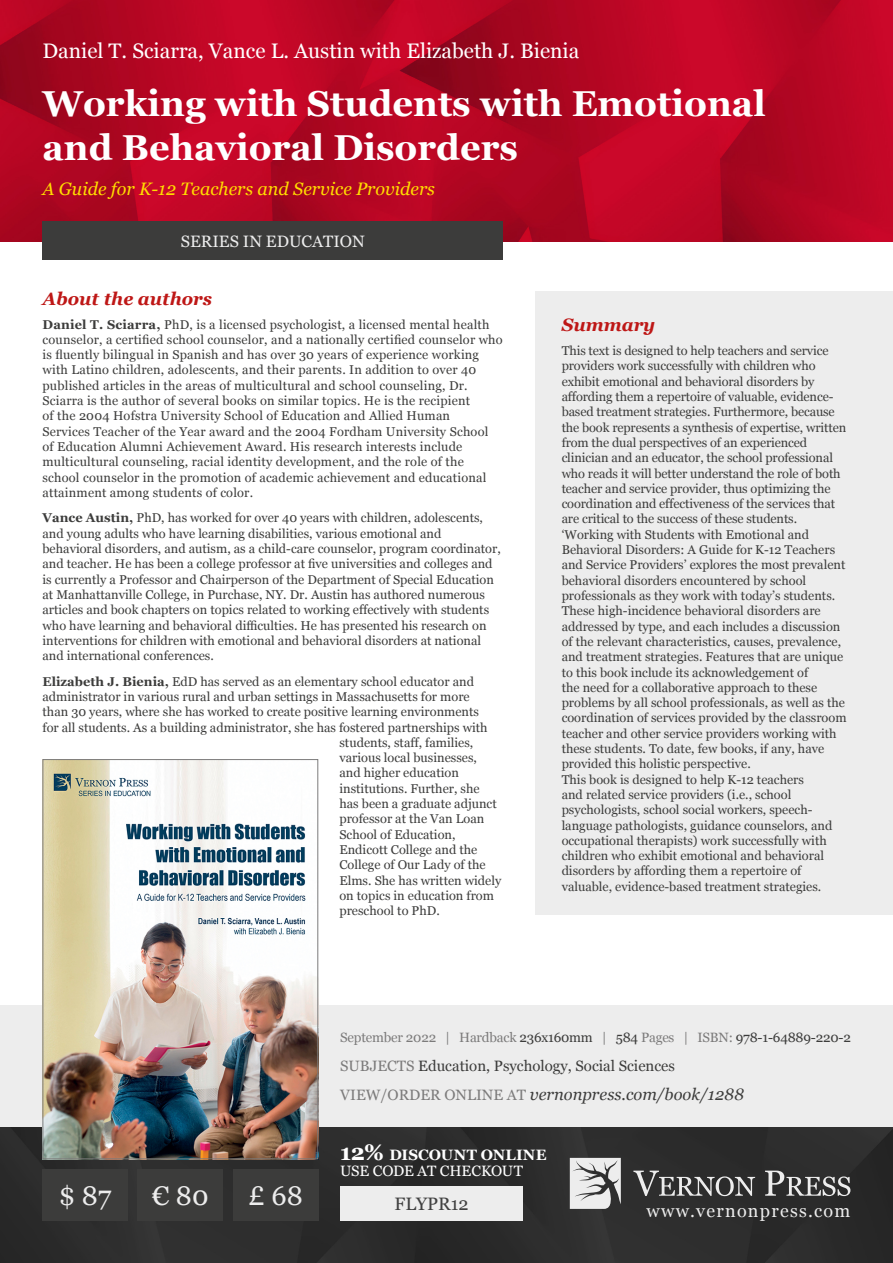
<style>
.page{position:relative;width:893px;height:1263px;background:#fff}
.page>*{position:absolute;margin:0;border:0;box-sizing:border-box;transform-origin:0 0}
.t1{font:700 36px/43.2px "Georgia";color:#fff}
.t2{font:27px "Georgia";color:#ededed}
.t3{font:21px "Georgia";color:#fff}
.t4{font:italic 18px "Georgia";color:#fd0}
.t5{font:italic 700 18px "Georgia";color:#be1716}
.t6{font:18px "Georgia";letter-spacing:.07em;color:#ededed}
.t7{font:18px "Georgia";color:#404040}
.t8{font:italic 16.5px "Georgia";color:#3c3c3b}
.t9{font:16.5px "Georgia";color:#ededed}
.t10{font:15px "Georgia";color:#3c3c3b}
.t11{font:15px/16.5px "Georgia";letter-spacing:-.015em;color:#fff}
.t12{font:13.5px "Georgia";letter-spacing:-.015em;color:#7c7b7b}
.t13{font:12.75px/15.3px "Georgia";color:#3c3c3b}
.s1{font-weight:700}
.s2{color:#3c3c3b}
.s3{color:#7c7b7b}
.s4{font-style:normal;font-size:15px;color:#7c7b7b}
.s5{font-weight:700;font-size:22.5px}
</style>
<div class="page">
<img style="left:0;top:0;width:893px;height:242px">
<div style="left:0;top:1127px;width:893px;height:136px;background:#2d2d2d"></div>
<svg style="left:633px;top:1170px;width:122px;height:26px"></svg>
<svg style="left:765px;top:1170px;width:85px;height:26px"></svg>
<svg style="left:570px;top:1158px;width:51px;height:51px"></svg>
<div style="left:43px;top:1169px;width:85px;height:51px;background:#3c3c3b"></div>
<div style="left:138px;top:1169px;width:85px;height:51px;background:#3c3c3b"></div>
<div style="left:233px;top:1169px;width:85px;height:51px;background:#3c3c3b"></div>
<div style="left:340px;top:1186px;width:183px;height:34px;background:#ededed"></div>
<div style="left:535px;top:291px;width:358px;height:624px;background:#ededed"></div>
<div style="left:43px;top:221px;width:460px;height:38px;background:#3c3c3b"></div>
<div style="left:0;top:1005px;width:893px;height:122px;background:#ededed"></div>
<img style="left:45px;top:761px;width:271px;height:396px">
<div style="left:43px;top:759px;width:275px;height:400px;border:1px solid #7c7b7b"></div>
<h3 class="t3" style="left:43px;top:36px;width:538px">Daniel T. Sciarra, Vance L. Austin with Elizabeth J. Bienia</h3>
<h1 class="t1" style="left:43px;top:81px;width:725px">Working with Students with Emotional and Behavioral Disorders</h1>
<h3 class="t4" style="left:43px;top:175px;width:394px">A Guide for K-12 Teachers and Service Providers</h3>
<p class="t9" style="left:181px;top:229px;width:185px">SERIES IN EDUCATION</p>
<h3 class="t5" style="left:43px;top:285px;width:171px">About the authors</h3>
<p class="t13" style="left:43px;top:316px;width:462px"><span class="s1">Daniel T. Sciarra,</span> PhD, is a licensed psychologist, a licensed mental health counselor, a certified school counselor, and a nationally certified counselor who is fluently bilingual in Spanish and has over 30 years of experience working with Latino children, adolescents, and their parents. In addition to over 40 published articles in the areas of multicultural and school counseling, Dr.<br>Sciarra is the author of several books on similar topics. He is the recipient<br>of the 2004 Hofstra University School of Education and Allied Human<br>Services Teacher of the Year award and the 2004 Fordham University School of Education Alumni Achievement Award. His research interests include multicultural counseling, racial identity development, and the role of the school counselor in the promotion of academic achievement and educational attainment among students of color.</p>
<p class="t13" style="left:43px;top:510px;width:460px"><span class="s1">Vance Austin,</span> PhD, has worked for over 40 years with children, adolescents, and young adults who have learning disabilities, various emotional and behavioral disorders, and autism, as a child-care counselor, program coordinator, and teacher. He has been a college professor at five universities and colleges and is currently a Professor and Chairperson of the Department of Special Education at Manhattanville College, in Purchase, NY. Dr. Austin has authored numerous articles and book chapters on topics related to working effectively with students who have learning and behavioral difficulties. He has presented his research on interventions for children with emotional and behavioral disorders at national and international conferences.</p>
<p class="t13" style="left:43px;top:673px;width:433px"><span class="s1">Elizabeth J. Bienia,</span> EdD has served as an elementary school educator and</p>
<p class="t13" style="left:43px;top:688px;width:429px">administrator in various rural and urban settings in Massachusetts for more</p>
<p class="t13" style="left:43px;top:704px;width:438px">than 30 years, where she has worked to create positive learning environments</p>
<p class="t13" style="left:43px;top:719px;width:447px">for all students. As a building administrator, she has fostered partnerships with</p>
<p class="t13" style="left:339px;top:734px;width:135px">students, staff, families,</p>
<p class="t13" style="left:339px;top:749px;width:139px">various local businesses,</p>
<p class="t13" style="left:339px;top:765px;width:121px">and higher education</p>
<p class="t13" style="left:339px;top:780px;width:142px">institutions. Further, she</p>
<p class="t13" style="left:339px;top:795px;width:159px">has been a graduate adjunct</p>
<p class="t13" style="left:339px;top:811px;width:146px">professor at the Van Loan</p>
<p class="t13" style="left:339px;top:826px;width:118px">School of Education,</p>
<p class="t13" style="left:339px;top:841px;width:140px">Endicott College and the</p>
<p class="t13" style="left:339px;top:857px;width:148px">College of Our Lady of the</p>
<p class="t13" style="left:339px;top:872px;width:163px">Elms. She has written widely</p>
<p class="t13" style="left:339px;top:887px;width:156px">on topics in education from</p>
<p class="t13" style="left:339px;top:902px;width:102px">preschool to PhD.</p>
<h3 class="t5" style="left:562px;top:312px;width:95px">Summary</h3>
<p class="t13" style="left:562px;top:343px;width:286px">This text is designed to help teachers and service providers work successfully with children who exhibit emotional and behavioral disorders by affording them a repertoire of valuable, evidence&shy;based treatment strategies. Furthermore, because the book represents a synthesis of expertise, written from the dual perspectives of an experienced clinician and an educator, the school professional who reads it will better understand the role of both teacher and service provider, thus optimizing the coordination and effectiveness of the services that are critical to the success of these students. ‘Working with Students with Emotional and Behavioral Disorders: A Guide for K-12 Teachers and Service Providers’ explores the most prevalent behavioral disorders encountered by school professionals as they work with today’s students.<br>These high-incidence behavioral disorders are addressed by type, and each includes a discussion of the relevant characteristics, causes, prevalence, and treatment strategies. Features that are unique to this book include its acknowledgement of<br>the need for a collaborative approach to these problems by all school professionals, as well as the coordination of services provided by the classroom teacher and other service providers working with these students. To date, few books, if any, have provided this holistic perspective.<br>This book is designed to help K-12 teachers<br>and related service providers (i.e., school psychologists, school social workers, speech&shy;language pathologists, guidance counselors, and occupational therapists) work successfully with children who exhibit emotional and behavioral disorders by affording them a repertoire of valuable, evidence-based treatment strategies.</p>
<p class="t12" style="left:340px;top:1027px;width:512px">September 2022 | Hardback <span class="s2">236x160mm</span> | <span class="s2">584</span> Pages | ISBN: <span class="s2">978-1-64889-220-2</span></p>
<p class="t10" style="left:340px;top:1055px;width:336px"><span class="s3">SUBJECTS</span> Education, Psychology, Social Sciences</p>
<p class="t8" style="left:340px;top:1082px;width:405px"><span class="s4">VIEW/ORDER ONLINE AT</span> vernonpress.com/book/1288</p>
<p class="t11" style="left:340px;top:1146px;width:208px"><span class="s5">12%</span> <span class="s1">DISCOUNT ONLINE<br></span>USE CODE AT CHECKOUT</p>
<h2 class="t2" style="left:59px;top:1176px;width:54px">$ 87</h2>
<h2 class="t2" style="left:152px;top:1176px;width:58px">€ 80</h2>
<h2 class="t2" style="left:248px;top:1176px;width:56px">£ 68</h2>
<h3 class="t7" style="left:395px;top:1191px;width:76px">FLYPR12</h3>
<h3 class="t6" style="left:647px;top:1197px;width:205px">www.vernonpress.com</h3>
</div>
